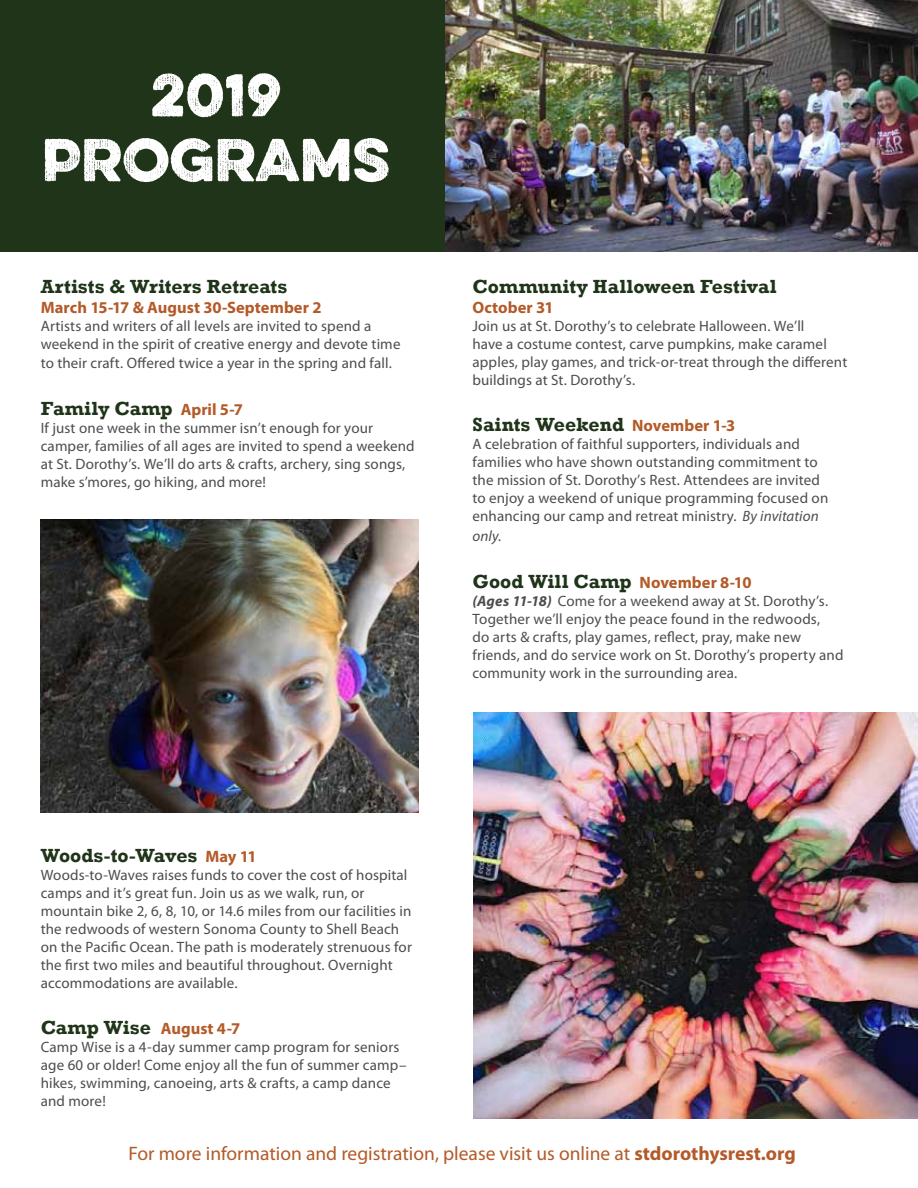
<style>
.page{position:relative;width:918px;height:1188px;background:#fff}
.page>*{position:absolute;margin:0;border:0;box-sizing:border-box;transform-origin:0 0}
.t1{font:700 54px/64.8px "Eveleth";color:#fff;text-align:center}
.t2{font:700 19.5px "Rockwell";color:#1f3419}
.t3{font:19.5px "Myriad Pro";color:#b45a28}
.t4{font:700 16.5px "Myriad Pro";color:#b45a28}
.t5{font:15px/18px "Myriad Pro";letter-spacing:.01em;color:#4d4d4f}
.t6{font:italic 15px "Myriad Pro";color:#4d4d4f}
.s1{font-family:"Myriad Pro";font-size:16.5px;color:#b45a28}
.s2{font-style:italic}
.s3{font-weight:700;font-style:italic}
.s4{font-family:"Rockwell";font-size:19.5px;color:#1f3419}
.s5{font-weight:700}
</style>
<div class="page">
<div style="left:0;top:0;width:446px;height:251px;background:#1f3419"></div>
<img style="left:40px;top:519px;width:378px;height:294px">
<img style="left:446px;top:0;width:472px;height:251px">
<img style="left:474px;top:712px;width:444px;height:406px">
<h1 class="t1" style="left:42px;top:61px;width:350px">2019<br>PROGRAMS</h1>
<h2 class="t2" style="left:41px;top:275px;width:248px">Artists &amp; Writers Retreats</h2>
<p class="t4" style="left:41px;top:298px;width:282px">March 15-17 &amp; August 30-September 2</p>
<p class="t5" style="left:41px;top:317px;width:361px">Artists and writers of all levels are invited to spend a weekend in the spirit of creative energy and devote time</p>
<p class="t5" style="left:41px;top:355px;width:353px">to their craft. Offered twice a year in the spring and fall.</p>
<h2 class="t2" style="left:41px;top:397px;width:204px">Family Camp <span class="s1">April 5-7</span></h2>
<p class="t5" style="left:41px;top:420px;width:375px">If just one week in the summer isn’t enough for your camper, families of all ages are invited to spend a weekend at St. Dorothy’s. We’ll do arts &amp; crafts, archery, sing songs, make s’mores, go hiking, and more!</p>
<h2 class="t2" style="left:472px;top:275px;width:306px">Community Halloween Festival</h2>
<p class="t4" style="left:472px;top:298px;width:83px">October 31</p>
<p class="t5" style="left:472px;top:317px;width:376px">Join us at St. Dorothy’s to celebrate Halloween. We’ll<br>have a costume contest, carve pumpkins, make caramel apples, play games, and trick-or-treat through the different buildings at St. Dorothy’s.</p>
<h2 class="t2" style="left:472px;top:413px;width:264px">Saints Weekend <span class="s1">November 1-3</span></h2>
<p class="t5" style="left:472px;top:436px;width:357px">A celebration of faithful supporters, individuals and families who have shown outstanding commitment to the mission of St. Dorothy’s Rest. Attendees are invited to enjoy a weekend of unique programming focused on enhancing our camp and retreat ministry. <span class="s2">By invitation</span></p>
<p class="t6" style="left:472px;top:528px;width:31px">only.</p>
<h2 class="t2" style="left:472px;top:570px;width:281px">Good Will Camp <span class="s1">November 8-10</span></h2>
<p class="t5" style="left:472px;top:592px;width:373px"><span class="s3">(Ages 11-18)</span> Come for a weekend away at St. Dorothy’s.<br>Together we’ll enjoy the peace found in the redwoods,<br>do arts &amp; crafts, play games, reflect, pray, make new friends, and do service work on St. Dorothy’s property and community work in the surrounding area.</p>
<h2 class="t2" style="left:41px;top:843px;width:218px">Woods-to-Waves <span class="s1">May 11</span></h2>
<p class="t5" style="left:41px;top:866px;width:373px">Woods-to-Waves raises funds to cover the cost of hospital camps and it’s great fun. Join us as we walk, run, or mountain bike 2, 6, 8, 10, or 14.6 miles from our facilities in the redwoods of western Sonoma County to Shell Beach on the Pacific Ocean. The path is moderately strenuous for the first two miles and beautiful throughout. Overnight accommodations are available.</p>
<p class="t4" style="left:41px;top:1020px;width:201px"><span class="s4">Camp Wise</span> August 4-7</p>
<p class="t5" style="left:41px;top:1039px;width:367px">Camp Wise is a 4-day summer camp program for seniors age 60 or older! Come enjoy all the fun of summer camp– hikes, swimming, canoeing, arts &amp; crafts, a camp dance and more!</p>
<h2 class="t3" style="left:129px;top:1143px;width:669px">For more information and registration, please visit us online at <span class="s5">stdorothysrest.org</span></h2>
</div>
